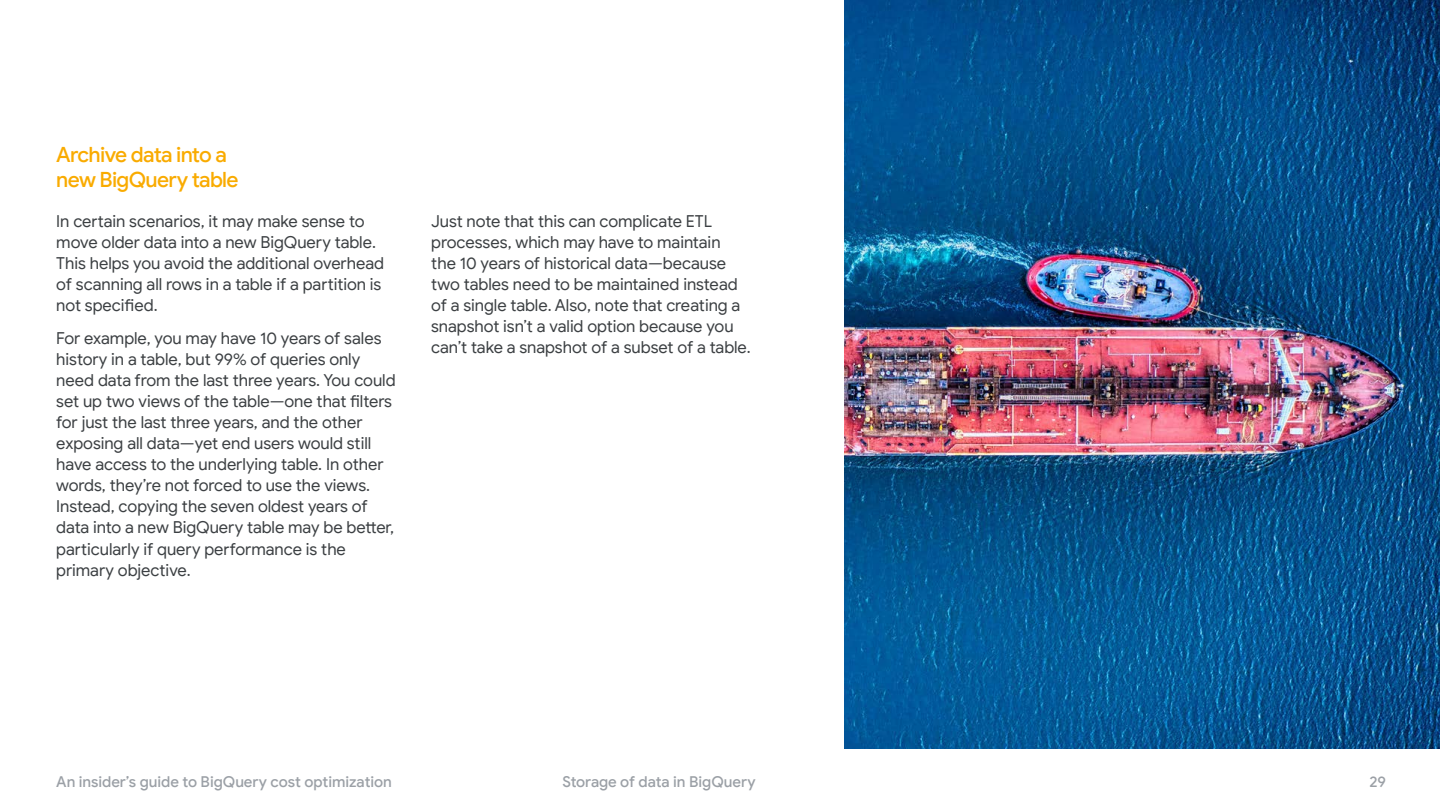
<style>
.page{position:relative;width:1440px;height:810px;background:#fff}
.page>*{position:absolute;margin:0;border:0;box-sizing:border-box;transform-origin:0 0}
.t1{font:500 21px/25.5px "Google Sans";letter-spacing:-.035em;color:#f9ab00}
.t2{font:16.5px/21px "Google Sans";letter-spacing:-.005em;color:#3c4043}
.t3{font:500 15px "Google Sans";letter-spacing:-.005em;color:#9ba0a6}
</style>
<div class="page">
<img style="left:844px;top:0;width:596px;height:748px">
<p class="t1" style="left:56px;top:142px;width:184px">Archive data into a new BigQuery table</p>
<p class="t2" style="left:56px;top:211px;width:329px">In certain scenarios, it may make sense to move older data into a new BigQuery table.<br>This helps you avoid the additional overhead of scanning all rows in a table if a partition is not specified.</p>
<p class="t2" style="left:56px;top:328px;width:341px">For example, you may have 10 years of sales history in a table, but 99% of queries only need data from the last three years. You could set up two views of the table—one that filters for just the last three years, and the other exposing all data—yet end users would still have access to the underlying table. In other words, they’re not forced to use the views.<br>Instead, copying the seven oldest years of data into a new BigQuery table may be better, particularly if query performance is the primary objective.</p>
<p class="t2" style="left:431px;top:211px;width:321px">Just note that this can complicate ETL processes, which may have to maintain<br>the 10 years of historical data—because two tables need to be maintained instead of a single table. Also, note that creating a snapshot isn’t a valid option because you can’t take a snapshot of a subset of a table.</p>
<p class="t3" style="left:56px;top:773px;width:337px">An insider’s guide to BigQuery cost optimization</p>
<p class="t3" style="left:562px;top:773px;width:195px">Storage of data in BigQuery</p>
<p class="t3" style="left:1369px;top:773px;width:18px">29</p>
</div>
